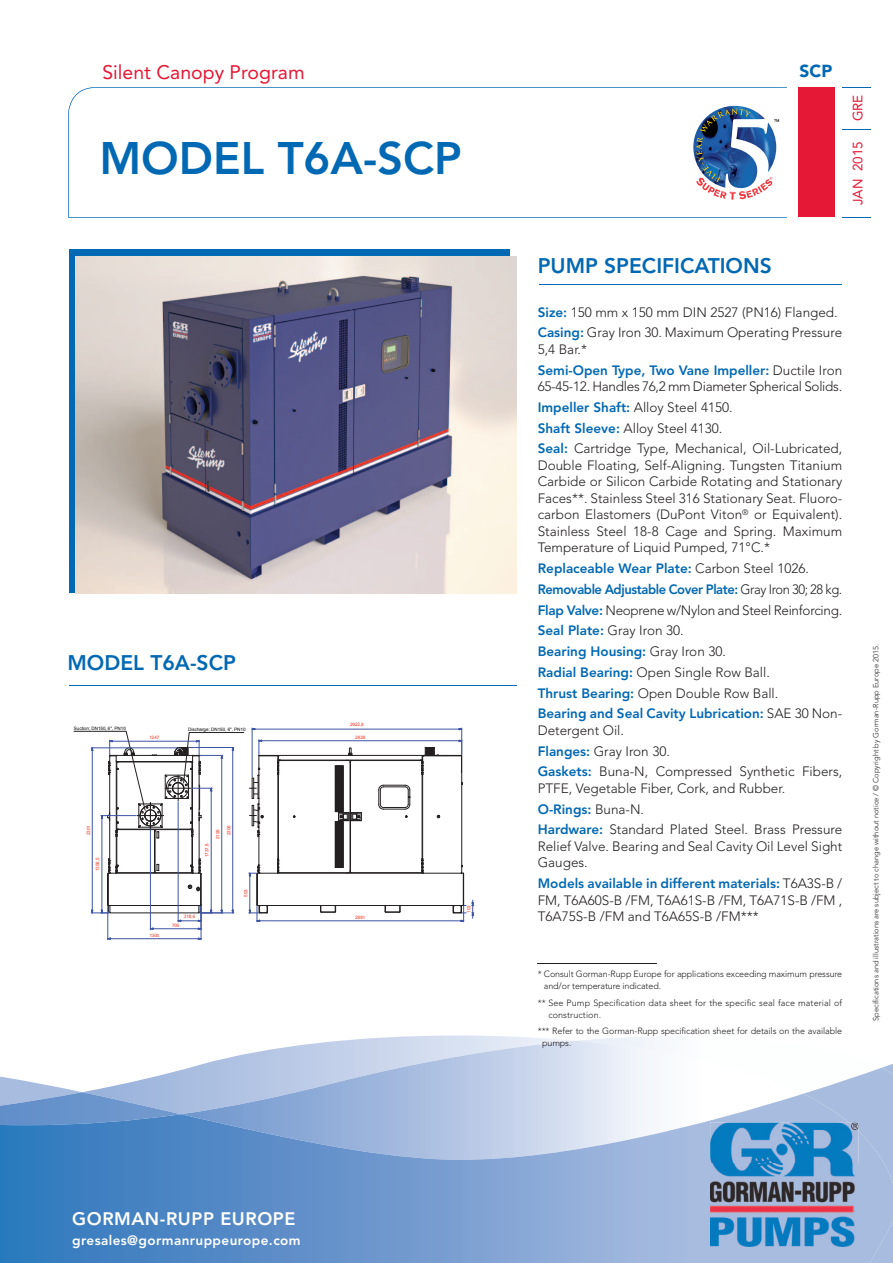
<style>
.page{position:relative;width:893px;height:1263px;background:#fff}
.page>*{position:absolute;margin:0;border:0;box-sizing:border-box;transform-origin:0 0}
.t1{font:800 45.15px "Avenir LT Std";color:#0168b3}
.t2{font:800 21px "Avenir LT Std";color:#0168b3}
.t3{font:19.5px "Avenir LT Std";color:#e51836}
.t4{font:800 18px "Avenir LT Std";letter-spacing:.03em;color:#fff}
.t5{font:900 17.4px "Avenir LT Std";color:#0168b3}
.t6{font:300 13.5px/20.7px "Avenir LT Std";color:#231f20}
.t7{font:800 13.5px/20.7px "Avenir LT Std";color:#0168b3}
.t8{font:800 13.5px "Avenir LT Std";letter-spacing:.03em;color:#fff}
.t9{font:13.5px "Avenir LT Std";color:#e51836}
.t10{font:300 9px/12px "Avenir LT Std";letter-spacing:-.01em;color:#231f20}
.t11{font:300 9px/12px "Avenir LT Std";letter-spacing:.01em;color:#231f20}
.t12{font:300 7.5px "Avenir LT Std";color:#231f20}
.t13{font:4.65px "Arial";letter-spacing:-.005em;color:#ef3522}
.t14{font:4.65px "Arial";letter-spacing:-.005em;color:#040503}
.s1{font-weight:800;color:#0168b3}
.s2{font-weight:300;color:#231f20}
</style>
<div class="page">
<div style="left:799px;top:88px;width:36px;height:129px;background:#e51836"></div>
<svg style="left:842px;top:217px;width:29px;height:1px"></svg>
<svg style="left:842px;top:87px;width:29px;height:1px"></svg>
<svg style="left:842px;top:129px;width:29px;height:1px"></svg>
<img style="left:0;top:1183px;width:893px;height:80px">
<svg style="left:0;top:1035px;width:893px;height:148px"></svg>
<img style="left:710px;top:1123px;width:148px;height:123px">
<svg style="left:69px;top:249px;width:441px;height:344px;background:#1e76b6"></svg>
<img style="left:76px;top:257px;width:441px;height:336px">
<hr style="left:539px;top:284px;width:303px;height:1px;background:#0168b3">
<hr style="left:538px;top:963px;width:119px;height:1px;background:#231f20">
<svg style="left:68px;top:87px;width:719px;height:130px"></svg>
<hr style="left:69px;top:685px;width:448px;height:1px;background:#0168b3">
<img style="left:689px;top:101px;width:92px;height:102px">
<hr style="left:258px;top:905px;width:205px;height:1px;background:#231f20">
<hr style="left:257px;top:873px;width:206px;height:1px;background:#231f20">
<div style="left:257px;top:873px;width:1px;height:32px;border:1px solid #231f20"></div>
<hr style="left:279px;top:755px;width:143px;height:1px;background:#231f20">
<hr style="left:279px;top:760px;width:71px;height:1px;background:#231f20">
<hr style="left:279px;top:872px;width:71px;height:1px;background:#231f20">
<hr style="left:201px;top:874px;width:1px;height:31px;background:#231f20">
<hr style="left:200px;top:874px;width:1px;height:31px;background:#231f20">
<hr style="left:108px;top:874px;width:1px;height:31px;background:#231f20">
<svg style="left:188px;top:885px;width:12px;height:6px"></svg>
<hr style="left:178px;top:802px;width:1px;height:120px;background:#3d54a4">
<hr style="left:150px;top:829px;width:1px;height:101px;background:#3d54a4">
<hr style="left:110px;top:938px;width:88px;height:1px;background:#3d54a4">
<hr style="left:108px;top:906px;width:1px;height:34px;background:#3d54a4">
<hr style="left:201px;top:906px;width:1px;height:34px;background:#3d54a4">
<hr style="left:211px;top:791px;width:1px;height:119px;background:#3d54a4">
<hr style="left:221px;top:758px;width:1px;height:152px;background:#3d54a4">
<hr style="left:232px;top:750px;width:1px;height:160px;background:#3d54a4">
<hr style="left:200px;top:913px;width:34px;height:1px;background:#3d54a4">
<hr style="left:102px;top:818px;width:1px;height:92px;background:#3d54a4">
<hr style="left:92px;top:750px;width:1px;height:160px;background:#3d54a4">
<svg style="left:91px;top:904px;width:132px;height:26px"></svg>
<hr style="left:250px;top:876px;width:1px;height:34px;background:#3d54a4">
<hr style="left:260px;top:920px;width:201px;height:1px;background:#3d54a4">
<svg style="left:249px;top:904px;width:19px;height:18px"></svg>
<svg style="left:472px;top:900px;width:2px;height:18px"></svg>
<hr style="left:262px;top:740px;width:197px;height:1px;background:#3d54a4">
<svg style="left:74px;top:728px;width:207px;height:151px"></svg>
<hr style="left:255px;top:729px;width:204px;height:1px;background:#3d54a4">
<svg style="left:320px;top:728px;width:146px;height:194px"></svg>
<hr style="left:252px;top:728px;width:1px;height:49px;background:#3d54a4">
<h3 class="t3" style="left:102px;top:61px;width:204px">Silent Canopy Program</h3>
<p class="t5" style="left:800px;top:60px;width:34px">SCP</p>
<h1 class="t1" style="left:99px;top:132px;width:364px">MODEL T6A-SCP</h1>
<p class="t9" style="left:850px;top:121px;width:28px;rotate:-90deg">GRE</p>
<p class="t9" style="left:850px;top:205px;width:66px;rotate:-90deg">JAN 2015</p>
<h2 class="t2" style="left:68px;top:650px;width:170px">MODEL T6A-SCP</h2>
<p class="t14" style="left:74px;top:726px;width:53px">Suction; DN150, 6", PN10</p>
<p class="t14" style="left:188px;top:726px;width:59px">Discharge; DN150, 6", PN10</p>
<p class="t13" style="left:85px;top:835px;width:12px;rotate:-90deg">2301</p>
<p class="t13" style="left:94px;top:871px;width:15px;rotate:-90deg">1356 5,</p>
<p class="t13" style="left:149px;top:734px;width:12px">1247</p>
<p class="t13" style="left:215px;top:839px;width:12px;rotate:-90deg">2195</p>
<p class="t13" style="left:226px;top:835px;width:12px;rotate:-90deg">2306</p>
<p class="t13" style="left:204px;top:857px;width:15px;rotate:-90deg">1737,8</p>
<p class="t13" style="left:149px;top:932px;width:12px">1300</p>
<p class="t13" style="left:184px;top:913px;width:13px">318,6</p>
<p class="t13" style="left:172px;top:922px;width:9px">705</p>
<p class="t13" style="left:243px;top:897px;width:9px;rotate:-90deg">553</p>
<p class="t13" style="left:350px;top:722px;width:15px">2922,8</p>
<p class="t13" style="left:355px;top:734px;width:12px">2828</p>
<p class="t13" style="left:355px;top:914px;width:12px">2881</p>
<p class="t13" style="left:466px;top:913px;width:9px;rotate:-90deg">103</p>
<h2 class="t2" style="left:538px;top:253px;width:236px">PUMP SPECIFICATIONS</h2>
<p class="t6" style="left:538px;top:302px;width:306px"><span class="s1">Size:</span> 150 mm x 150 mm DIN 2527 (PN16) Flanged.<br><span class="s1">Casing:</span> Gray Iron 30. Maximum Operating Pressure</p>
<p class="t7" style="left:538px;top:339px;width:306px"><span class="s2">5,4 Bar.*<br></span>Semi-Open Type, Two Vane Impeller: <span class="s2">Ductile Iron</span></p>
<p class="t6" style="left:538px;top:376px;width:306px">65-45-12. Handles 76,2 mm Diameter Spherical Solids.<br><span class="s1">Impeller Shaft:</span> Alloy Steel 4150.<br><span class="s1">Shaft Sleeve:</span> Alloy Steel 4130.<br><span class="s1">Seal:</span> Cartridge Type, Mechanical, Oil-Lubricated,</p>
<p class="t6" style="left:538px;top:457px;width:306px;line-height:16.5px;text-align:justify">Double Floating, Self-Aligning. Tungsten Titanium Carbide or Silicon Carbide Rotating and Stationary Faces**. Stainless Steel 316 Stationary Seat. Fluoro&shy;carbon Elastomers (DuPont Viton<sup>®</sup> or Equivalent).<br>Stainless Steel 18-8 Cage and Spring. Maximum Temperature of Liquid Pumped, 71°C.*</p>
<p class="t7" style="left:538px;top:558px;width:306px">Replaceable Wear Plate: <span class="s2">Carbon Steel 1026.<br></span>Removable Adjustable Cover Plate: <span class="s2">Gray Iron 30; 28 kg.<br></span>Flap Valve: <span class="s2">Neoprene w/Nylon and Steel Reinforcing.<br></span>Seal Plate: <span class="s2">Gray Iron 30.<br></span>Bearing Housing: <span class="s2">Gray Iron 30.<br></span>Radial Bearing: <span class="s2">Open Single Row Ball.<br></span>Thrust Bearing: <span class="s2">Open Double Row Ball.<br></span>Bearing and Seal Cavity Lubrication: <span class="s2">SAE 30 Non-</span></p>
<p class="t6" style="left:538px;top:720px;width:306px">Detergent Oil.<br><span class="s1">Flanges:</span> Gray Iron 30.<br><span class="s1">Gaskets:</span> Buna-N, Compressed Synthetic Fibers,</p>
<p class="t6" style="left:538px;top:778px;width:306px">PTFE, Vegetable Fiber, Cork, and Rubber.<br><span class="s1">O-Rings:</span> Buna-N.<br><span class="s1">Hardware:</span> Standard Plated Steel. Brass Pressure</p>
<p class="t6" style="left:538px;top:838px;width:306px;line-height:16.5px">Relief Valve. Bearing and Seal Cavity Oil Level Sight<br>Gauges.</p>
<p class="t6" style="left:538px;top:875px;width:306px;line-height:16.5px;text-align:justify"><span class="s1">Models available in different materials:</span> T6A3S-B / FM, T6A60S-B /FM, T6A61S-B /FM, T6A71S-B /FM , T6A75S-B /FM and T6A65S-B /FM***</p>
<p class="t10" style="left:544px;top:968px;width:300px;text-indent:-6px">* Consult Gorman-Rupp Europe for applications exceeding maximum pressure and/or temperature indicated.</p>
<p class="t11" style="left:548px;top:996px;width:295px;text-indent:-11px">** See Pump Specification data sheet for the specific seal face material of construction.</p>
<p class="t10" style="left:542px;top:1025px;width:302px;text-indent:-4px">*** Refer to the Gorman-Rupp specification sheet for details on the available pumps.</p>
<p class="t12" style="left:871px;top:1021px;width:378px;rotate:-90deg">Specifications and illustrations are subject to change without notice / © Copyright by Gorman-Rupp Europe 2015.</p>
<h3 class="t4" style="left:72px;top:1207px;width:225px">GORMAN-RUPP EUROPE</h3>
<p class="t8" style="left:72px;top:1232px;width:230px">gresales@gormanruppeurope.com</p>
</div>
